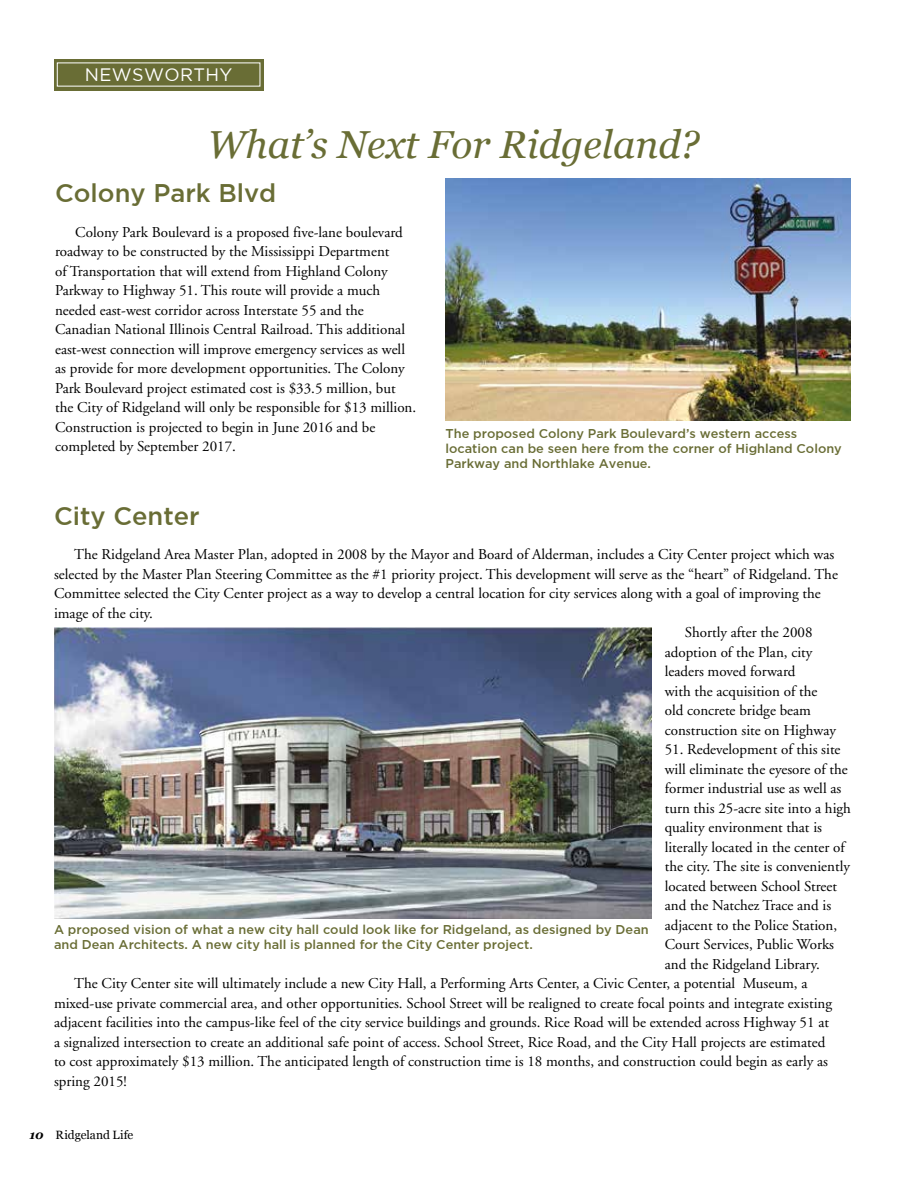
<style>
.page{position:relative;width:918px;height:1188px;background:#fff}
.page>*{position:absolute;margin:0;border:0;box-sizing:border-box;transform-origin:0 0}
.t1{font:italic 39px "Georgia";color:#696d35}
.t2{font:500 25.5px "Gotham";color:#696d35}
.t3{font:18px "Gotham";letter-spacing:.02em;color:#fff}
.t4{font:15px/19.5px "Adobe Garamond";color:#000}
.t5{font:500 12.75px/15px "Gotham";color:#696d35}
.t6{font:12px "Georgia";color:#000}
.s1{font-weight:700;font-style:italic}
</style>
<div class="page">
<svg style="left:54px;top:59px;width:209px;height:31px;fill:#696d35"></svg>
<img style="left:445px;top:179px;width:405px;height:242px">
<img style="left:54px;top:628px;width:597px;height:291px">
<p class="t3" style="left:85px;top:65px;width:149px">NEWSWORTHY</p>
<h1 class="t1" style="left:208px;top:116px;width:493px">What’s Next For Ridgeland?</h1>
<h2 class="t2" style="left:55px;top:179px;width:223px">Colony Park Blvd</h2>
<p class="t4" style="left:55px;top:223px;width:363px;text-indent:20px">Colony Park Boulevard is a proposed five-lane boulevard roadway to be constructed by the Mississippi Department<br>of Transportation that will extend from Highland Colony Parkway to Highway 51. This route will provide a much needed east-west corridor across Interstate 55 and the Canadian National Illinois Central Railroad. This additional east-west connection will improve emergency services as well as provide for more development opportunities. The Colony Park Boulevard project estimated cost is $33.5 million, but the City of Ridgeland will only be responsible for $13 million.<br>Construction is projected to begin in June 2016 and be completed by September 2017.</p>
<p class="t5" style="left:446px;top:426px;width:398px">The proposed Colony Park Boulevard’s western access location can be seen here from the corner of Highland Colony<br>Parkway and Northlake Avenue.</p>
<h2 class="t2" style="left:54px;top:501px;width:147px">City Center</h2>
<p class="t4" style="left:74px;top:545px;width:762px">The Ridgeland Area Master Plan, adopted in 2008 by the Mayor and Board of Alderman, includes a City Center project which was</p>
<p class="t4" style="left:54px;top:565px;width:785px">selected by the Master Plan Steering Committee as the #1 priority project. This development will serve as the “heart” of Ridgeland. The</p>
<p class="t4" style="left:54px;top:584px;width:768px">Committee selected the City Center project as a way to develop a central location for city services along with a goal of improving the</p>
<p class="t4" style="left:54px;top:604px;width:101px">image of the city.</p>
<p class="t4" style="left:685px;top:623px;width:129px">Shortly after the 2008</p>
<p class="t4" style="left:665px;top:643px;width:149px">adoption of the Plan, city</p>
<p class="t4" style="left:665px;top:662px;width:132px">leaders moved forward</p>
<p class="t4" style="left:665px;top:682px;width:154px">with the acquisition of the</p>
<p class="t4" style="left:665px;top:701px;width:148px">old concrete bridge beam</p>
<p class="t4" style="left:665px;top:721px;width:173px">construction site on Highway</p>
<p class="t4" style="left:665px;top:740px;width:177px">51. Redevelopment of this site</p>
<p class="t4" style="left:665px;top:760px;width:184px">will eliminate the eyesore of the</p>
<p class="t4" style="left:665px;top:779px;width:178px">former industrial use as well as</p>
<p class="t4" style="left:665px;top:799px;width:188px">turn this 25-acre site into a high</p>
<p class="t4" style="left:665px;top:818px;width:159px">quality environment that is</p>
<p class="t4" style="left:665px;top:838px;width:182px">literally located in the center of</p>
<p class="t4" style="left:665px;top:857px;width:187px">the city. The site is conveniently</p>
<p class="t4" style="left:665px;top:877px;width:174px">located between School Street</p>
<p class="t4" style="left:665px;top:896px;width:168px">and the Natchez Trace and is</p>
<p class="t4" style="left:665px;top:916px;width:174px">adjacent to the Police Station,</p>
<p class="t4" style="left:665px;top:935px;width:171px">Court Services, Public Works</p>
<p class="t4" style="left:665px;top:955px;width:157px">and the Ridgeland Library.</p>
<p class="t4" style="left:74px;top:974px;width:735px">The City Center site will ultimately include a new City Hall, a Performing Arts Center, a Civic Center, a potential Museum, a</p>
<p class="t4" style="left:54px;top:994px;width:780px">mixed-use private commercial area, and other opportunities. School Street will be realigned to create focal points and integrate existing</p>
<p class="t4" style="left:54px;top:1013px;width:777px">adjacent facilities into the campus-like feel of the city service buildings and grounds. Rice Road will be extended across Highway 51 at</p>
<p class="t4" style="left:54px;top:1033px;width:773px">a signalized intersection to create an additional safe point of access. School Street, Rice Road, and the City Hall projects are estimated</p>
<p class="t4" style="left:54px;top:1052px;width:776px">to cost approximately $13 million. The anticipated length of construction time is 18 months, and construction could begin as early as</p>
<p class="t4" style="left:54px;top:1072px;width:74px">spring 2015!</p>
<p class="t5" style="left:54px;top:922px;width:596px">A proposed vision of what a new city hall could look like for Ridgeland, as designed by Dean and Dean Architects. A new city hall is planned for the City Center project.</p>
<p class="t6" style="left:30px;top:1126px;width:105px"><span class="s1">10</span> Ridgeland Life</p>
</div>
